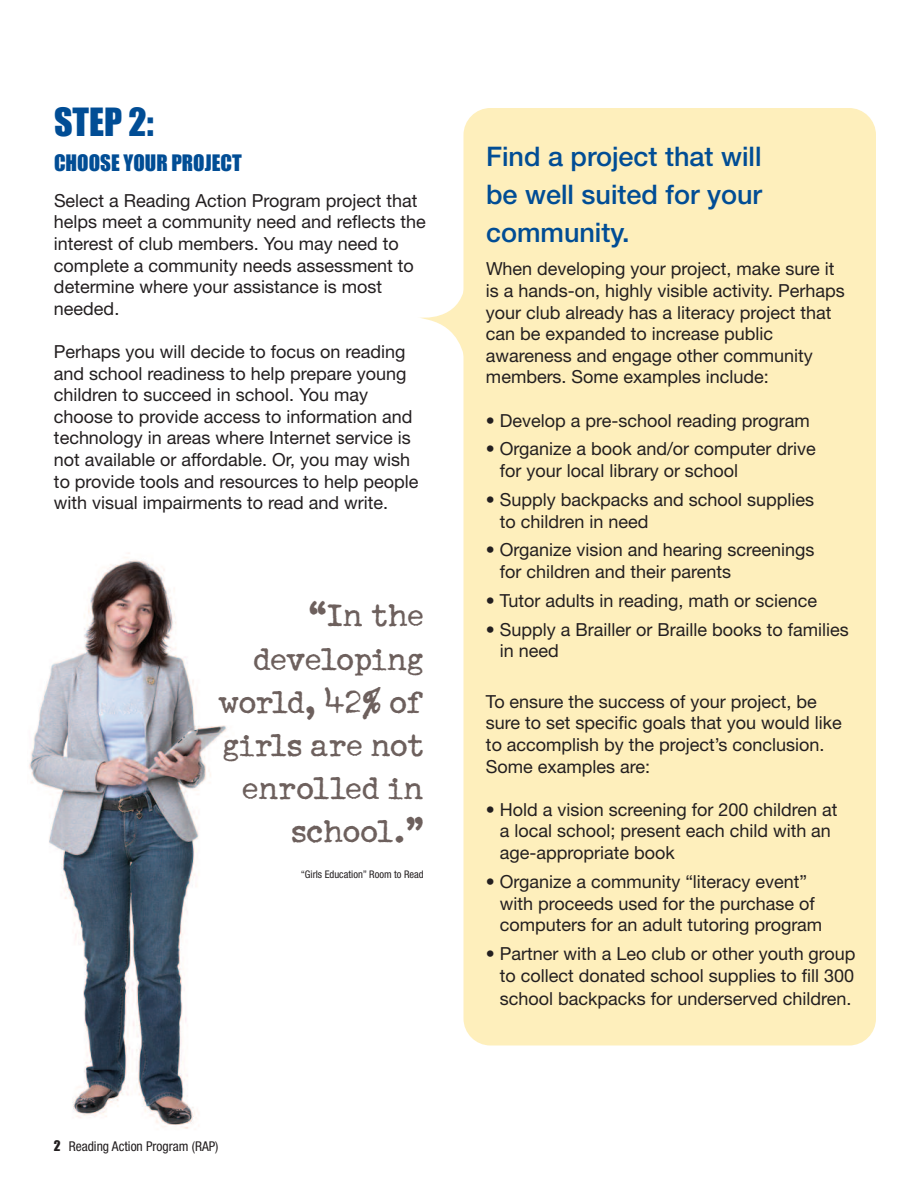
<style>
.page{position:relative;width:918px;height:1188px;background:#fff}
.page>*{position:absolute;margin:0;border:0;box-sizing:border-box;transform-origin:0 0}
.t1{font:36px/43.2px "Schmutz ICG Cleaned";color:#6d605d;text-align:right}
.t2{font:36px "Impact";color:#014d95}
.t3{font:500 27px/37.8px "Helvetica Neue";color:#014d95;text-align:justify}
.t4{font:21px "Impact";color:#014d95}
.t5{font:18px/21.6px "Helvetica Neue";color:#231f20}
.t6{font:condensed 13.5px "Helvetica Neue";color:#231f20}
.t7{font:condensed 10.5px "Helvetica Neue";color:#231f20}
.s1{font-family:"Impact";font-stretch:normal}
</style>
<div class="page">
<div style="left:464px;top:108px;width:412px;height:937px;background:#feefbc;border-radius:27px"></div>
<img style="left:29px;top:553px;width:198px;height:576px">
<svg style="left:420px;top:247px;width:44px;height:128px"></svg>
<h1 class="t2" style="left:54px;top:103px;width:101px">STEP 2:</h1>
<p class="t4" style="left:54px;top:151px;width:189px">CHOOSE YOUR PROJECT</p>
<p class="t5" style="left:54px;top:191px;width:373px">Select a Reading Action Program project that helps meet a community need and reflects the interest of club members. You may need to complete a community needs assessment to determine where your assistance is most needed.</p>
<p class="t5" style="left:54px;top:343px;width:366px">Perhaps you will decide to focus on reading and school readiness to help prepare young children to succeed in school. You may choose to provide access to information and technology in areas where Internet service is not available or affordable. Or, you may wish to provide tools and resources to help people with visual impairments to read and write.</p>
<h1 class="t1" style="left:218px;top:592px;width:207px">“In the developing world, 42% of girls are not enrolled in school.”</h1>
<p class="t7" style="left:301px;top:870px;width:124px">“Girls Education” Room to Read</p>
<p class="t6" style="left:54px;top:1142px;width:166px"><span class="s1">2</span> Reading Action Program (RAP)</p>
<h2 class="t3" style="left:486px;top:136px;width:278px">Find a project that will be well suited for your community.</h2>
<p class="t5" style="left:486px;top:260px;width:360px">When developing your project, make sure it is a hands-on, highly visible activity. Perhaps your club already has a literacy project that can be expanded to increase public awareness and engage other community members. Some examples include:</p>
<p class="t5" style="left:486px;top:411px;width:325px">• Develop a pre-school reading program</p>
<p class="t5" style="left:500px;top:440px;width:318px;text-indent:-14px">• Organize a book and/or computer drive for your local library or school</p>
<p class="t5" style="left:500px;top:490px;width:316px;text-indent:-14px">• Supply backpacks and school supplies to children in need</p>
<p class="t5" style="left:500px;top:541px;width:316px;text-indent:-14px">• Organize vision and hearing screenings for children and their parents</p>
<p class="t5" style="left:486px;top:591px;width:333px">• Tutor adults in reading, math or science</p>
<p class="t5" style="left:500px;top:620px;width:350px;text-indent:-14px">• Supply a Brailler or Braille books to families in need</p>
<p class="t5" style="left:486px;top:692px;width:357px">To ensure the success of your project, be sure to set specific goals that you would like to accomplish by the project’s conclusion.<br>Some examples are:</p>
<p class="t5" style="left:500px;top:800px;width:339px;text-indent:-14px">• Hold a vision screening for 200 children at a local school; present each child with an age-appropriate book</p>
<p class="t5" style="left:500px;top:873px;width:324px;text-indent:-14px">• Organize a community “literacy event” with proceeds used for the purchase of computers for an adult tutoring program</p>
<p class="t5" style="left:500px;top:944px;width:357px;line-height:22.4px;text-align:justify;text-indent:-14px">• Partner with a Leo club or other youth group to collect donated school supplies to fill 300 school backpacks for underserved children.</p>
</div>
